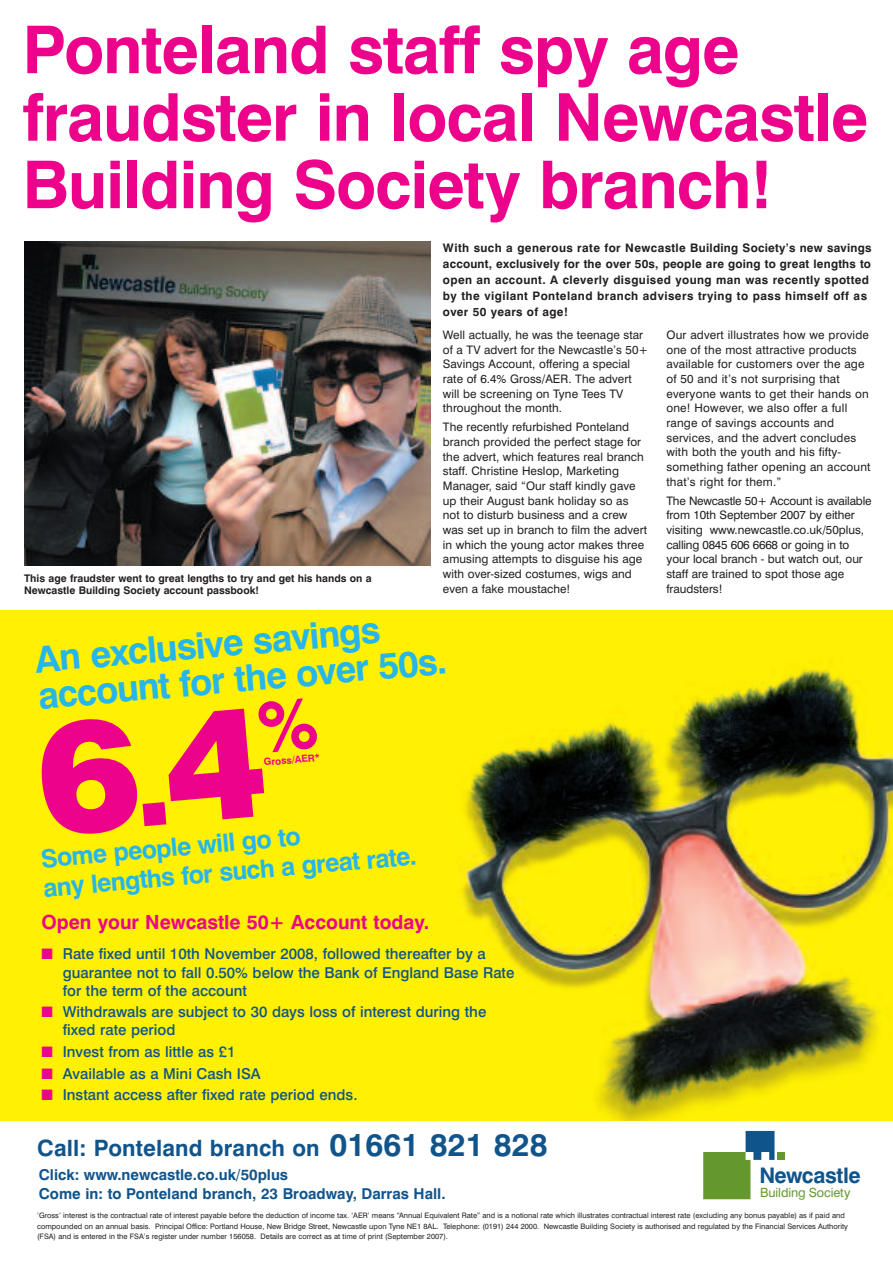
<style>
.page{position:relative;width:893px;height:1263px;background:#fff}
.page>*{position:absolute;margin:0;border:0;box-sizing:border-box;transform-origin:0 0}
.t1{font:66px/67.5px "Swiss 721 BT Bold+UHNMHC";letter-spacing:-.015em;color:#ed028c}
.t2{font:36.6px/36.6px "Swiss 721 BT Bold+UHNMHC";color:#26b6ea}
.t3{font:25.2px "Swiss 721 BT Bold+UHNMHC";color:#26b6ea}
.t4{font:22.5px "Swiss 721 BT Bold+UHNMHC";letter-spacing:.005em;color:#10548c}
.t5{font:21.45px "Swiss 721 BT Bold+UHNMHC";letter-spacing:-.025em;color:#10548c}
.t6{font:19.5px "Swiss 721 BT Bold+UHNMHC";color:#ed028c}
.t7{font:15px/18.1px "Swiss 721 BT Medium+YICSAD";color:#10548c}
.t8{font:15px/19.5px "Swiss 721 BT Bold+UHNMHC";color:#10548c}
.t9{font:12.6px "Swiss 721 BT Roman+POSTSO";letter-spacing:-.01em;color:#64982f}
.t10{font:11.7px/14.7px "Swiss 721 BT Roman+POSTSO";letter-spacing:.005em;color:#231f20}
.t11{font:11.7px/16.2px "Swiss 721 BT Bold+UHNMHC";letter-spacing:.035em;color:#231f20}
.t12{font:10.5px/12.6px "Swiss 721 BT Bold+UHNMHC";color:#231f20}
.t13{font:9.75px "Swiss 721 BT Bold+UHNMHC";color:#ed028c}
.t14{font:7.5px/10.5px "Swiss 721 BT Roman+POSTSO";color:#231f20}
.s1{color:#ed028c}
.s2{font-size:31.5px}
</style>
<div class="page">
<img style="left:0;top:241px;width:893px;height:959px">
<div style="left:37px;top:697px;width:281px;height:140px;background:#fff101"></div>
<h1 class="t1" style="left:22px;top:23px;width:847px">Ponteland staff spy age fraudster in local Newcastle<br>Building Society branch!</h1>
<p class="t11" style="left:443px;top:241px;width:430px">With such a generous rate for Newcastle Building Society’s new savings account, exclusively for the over 50s, people are going to great lengths to open an account. A cleverly disguised young man was recently spotted by the vigilant Ponteland branch advisers trying to pass himself off as over 50 years of age!</p>
<p class="t12" style="left:24px;top:573px;width:349px">This age fraudster went to great lengths to try and get his hands on a<br>Newcastle Building Society account passbook!</p>
<p class="t10" style="left:443px;top:329px;width:207px">Well actually, he was the teenage star of a TV advert for the Newcastle’s 50+ Savings Account, offering a special rate of 6.4% Gross/AER. The advert will be screening on Tyne Tees TV throughout the month.</p>
<p class="t10" style="left:443px;top:421px;width:206px">The recently refurbished Ponteland branch provided the perfect stage for the advert, which features real branch staff. Christine Heslop, Marketing Manager, said “Our staff kindly gave up their August bank holiday so as not to disturb business and a crew was set up in branch to film the advert in which the young actor makes three amusing attempts to disguise his age with over-sized costumes, wigs and even a fake moustache!</p>
<h2 class="t2" style="left:34px;top:645px;width:411px;rotate:-5deg">An exclusive savings account for the over 50s.</h2>
<p class="t13" style="left:264px;top:758px;width:58px;rotate:-5deg">Gross/AER*</p>
<p class="t10" style="left:666px;top:329px;width:206px">Our advert illustrates how we provide one of the most attractive products available for customers over the age of 50 and it’s not surprising that everyone wants to get their hands on one! However, we also offer a full range of savings accounts and services, and the advert concludes with both the youth and his fifty&shy;something father opening an account that’s right for them.”</p>
<p class="t10" style="left:666px;top:494px;width:207px">The Newcastle 50+ Account is available from 10th September 2007 by either visiting www.newcastle.co.uk/50plus, calling 0845 606 6668 or going in to your local branch - but watch out, our staff are trained to spot those age fraudsters!</p>
<h3 class="t3" style="left:40px;top:850px;width:262px;rotate:-5deg">Some people will go to</h3>
<h3 class="t3" style="left:43px;top:879px;width:376px;rotate:-5deg">any lengths for such a great rate.</h3>
<h3 class="t6" style="left:41px;top:914px;width:389px">Open your Newcastle 50+ Account today.</h3>
<p class="t7" style="left:63px;top:946px;width:453px;text-indent:-21px"><span class="s1">■</span> Rate fixed until 10th November 2008, followed thereafter by a guarantee not to fall 0.50% below the Bank of England Base Rate for the term of the account</p>
<p class="t7" style="left:63px;top:1004px;width:425px;text-indent:-21px"><span class="s1">■</span> Withdrawals are subject to 30 days loss of interest during the fixed rate period</p>
<p class="t7" style="left:41px;top:1044px;width:195px"><span class="s1">■</span> Invest from as little as £1</p>
<p class="t7" style="left:41px;top:1066px;width:221px"><span class="s1">■</span> Available as a Mini Cash ISA</p>
<p class="t7" style="left:41px;top:1087px;width:317px"><span class="s1">■</span> Instant access after fixed rate period ends.</p>
<h3 class="t4" style="left:37px;top:1140px;width:512px">Call: Ponteland branch on <span class="s2">01661 821 828</span></h3>
<p class="t8" style="left:39px;top:1166px;width:408px">Click: www.newcastle.co.uk/50plus<br>Come in: to Ponteland branch, 23 Broadway, Darras Hall.</p>
<h3 class="t5" style="left:760px;top:1168px;width:103px">Newcastle</h3>
<p class="t9" style="left:760px;top:1188px;width:92px">Building Society</p>
<p class="t14" style="left:37px;top:1211px;width:812px">‘Gross’ interest is the contractual rate of interest payable before the deduction of income tax. ‘AER’ means “Annual Equivalent Rate” and is a notional rate which illustrates contractual interest rate (excluding any bonus payable) as if paid and compounded on an annual basis. Principal Office: Portland House, New Bridge Street, Newcastle upon Tyne NE1 8AL. Telephone: (0191) 244 2000. Newcastle Building Society is authorised and regulated by the Financial Services Authority (FSA) and is entered in the FSA’s register under number 156058. Details are correct as at time of print (September 2007).</p>
</div>
